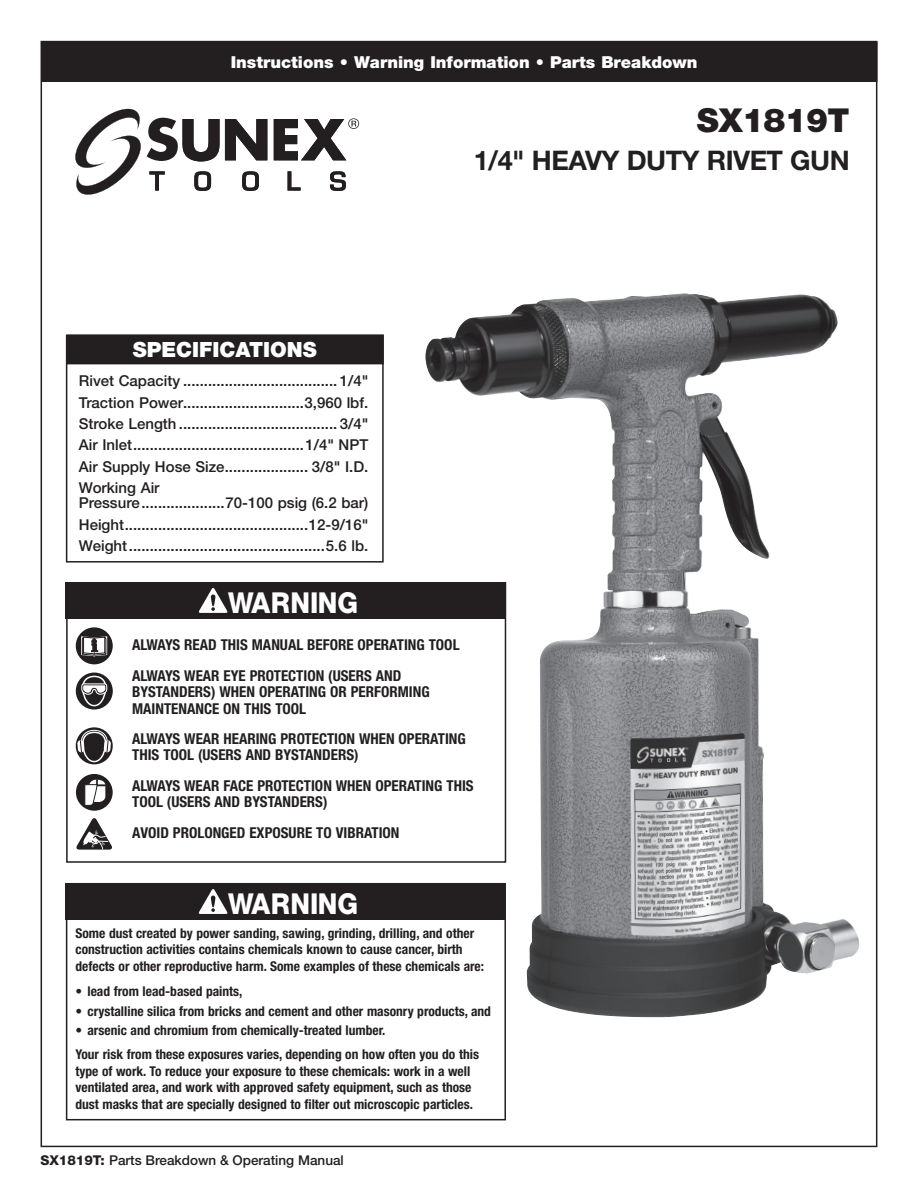
<style>
.page{position:relative;width:918px;height:1188px;background:#fff}
.page>*{position:absolute;margin:0;border:0;box-sizing:border-box;transform-origin:0 0}
.t1{font:900 33px "Helvetica Neue LT Std";letter-spacing:-.02em;color:#231f20}
.t2{font:800 28.8px "Helvetica Neue LT Std";color:#fff;scale:.92 1}
.t3{font:700 27px "Helvetica Neue LT Std";letter-spacing:-.02em;color:#231f20}
.t4{font:900 21px "Helvetica Neue LT Std";color:#fff}
.t5{font:900 16.5px "Helvetica Neue LT Std";color:#fff}
.t6{font:500 15px/21.5px "Helvetica Neue LT Std";color:#231f20;text-align:justify}
.t7{font:700 condensed 15px/16.5px "Helvetica Neue LT Std";color:#231f20}
.t8{font:700 condensed 13.5px/16.5px "Helvetica Neue LT Std";color:#231f20}
.t9{font:500 13.5px "Helvetica Neue LT Std";color:#231f20}
.s1{font-weight:800}
</style>
<div class="page">
<div style="left:42px;top:42px;width:835px;height:39px;background:#231f20"></div>
<div style="left:41px;top:41px;width:836px;height:41px;border:2px solid #231f20"></div>
<svg style="left:330px;top:171px;width:16px;height:20px"></svg>
<svg style="left:149px;top:171px;width:16px;height:20px"></svg>
<svg style="left:194px;top:171px;width:17px;height:20px"></svg>
<svg style="left:242px;top:171px;width:17px;height:20px"></svg>
<svg style="left:288px;top:171px;width:13px;height:20px"></svg>
<svg style="left:147px;top:118px;width:120px;height:43px"></svg>
<svg style="left:274px;top:118px;width:85px;height:42px"></svg>
<svg style="left:75px;top:109px;width:66px;height:86px"></svg>
<div style="left:66px;top:335px;width:318px;height:228px;border:2px solid #231f20"></div>
<div style="left:67px;top:335px;width:316px;height:29px;background:#231f20"></div>
<div style="left:66px;top:883px;width:440px;height:237px;border:2px solid #231f20"></div>
<div style="left:66px;top:883px;width:439px;height:37px;background:#231f20"></div>
<svg style="left:198px;top:889px;width:30px;height:25px"></svg>
<div style="left:66px;top:582px;width:439px;height:37px;background:#231f20"></div>
<svg style="left:198px;top:588px;width:30px;height:25px"></svg>
<div style="left:66px;top:582px;width:440px;height:281px;border:2px solid #231f20"></div>
<svg style="left:76px;top:727px;width:37px;height:37px"></svg>
<svg style="left:77px;top:730px;width:34px;height:33px"></svg>
<svg style="left:76px;top:818px;width:36px;height:32px"></svg>
<div style="left:76px;top:673px;width:37px;height:37px;background:#231f20;border-radius:50%"></div>
<svg style="left:80px;top:675px;width:28px;height:32px"></svg>
<div style="left:76px;top:627px;width:37px;height:37px;background:#231f20;border-radius:50%"></div>
<svg style="left:81px;top:636px;width:26px;height:20px"></svg>
<div style="left:76px;top:774px;width:37px;height:37px;background:#231f20;border-radius:50%"></div>
<svg style="left:84px;top:779px;width:22px;height:27px"></svg>
<img style="left:425px;top:293px;width:434px;height:726px">
<p class="t5" style="left:231px;top:52px;width:468px">Instructions • Warning Information • Parts Break down</p>
<h3 class="t4" style="left:133px;top:337px;width:186px">SPECIFICATIONS</h3>
<p class="t6" style="left:79px;top:370px;width:291px">Rivet Capacity ..................................... 1/4" Traction Power.............................3,960 lbf.<br>Stroke Length ...................................... 3/4" Air Inlet.........................................1/4" NPT Air Supply Hose Size.................... 3/8" I.D.<br>Working Air</p>
<p class="t6" style="left:79px;top:492px;width:291px">Pressure....................70-100 psig (6.2 bar)<br>Height............................................12-9/16" Weight...............................................5.6 lb.</p>
<h1 class="t1" style="left:697px;top:101px;width:154px">SX1819T</h1>
<h3 class="t3" style="left:474px;top:144px;width:377px">1/4" HEAVY DUTY RIVET GUN</h3>
<h2 class="t2" style="left:228px;top:586px;width:143px">WARNING</h2>
<p class="t7" style="left:132px;top:630px;width:329px;line-height:30.3px">ALWAYS READ THIS MANUAL BEFORE OPERATING TOOL<br>ALWAYS WEAR EYE PROTECTION (USERS AND</p>
<p class="t7" style="left:132px;top:683px;width:299px">BYSTANDERS) WHEN OPERATING OR PERFORMING<br>MAINTENANCE ON THIS TOOL</p>
<p class="t7" style="left:132px;top:730px;width:335px">ALWAYS WEAR HEARING PROTECTION WHEN OPERATING<br>THIS TOOL (USERS AND BYSTANDERS)</p>
<p class="t7" style="left:132px;top:777px;width:343px">ALWAYS WEAR FACE PROTECTION WHEN OPERATING THIS<br>TOOL (USERS AND BYSTANDERS)</p>
<p class="t7" style="left:132px;top:824px;width:269px">AVOID PROLONGED EXPOSURE TO VIBRATION</p>
<h2 class="t2" style="left:228px;top:887px;width:143px">WARNING</h2>
<p class="t8" style="left:75px;top:925px;width:410px">Some dust created by power sanding, sawing, grinding, drilling, and other construction activities contains chemicals known to cause cancer, birth defects or other reproductive harm. Some examples of these chemicals are:</p>
<p class="t8" style="left:75px;top:983px;width:169px">• lead from lead-based paints,</p>
<p class="t8" style="left:75px;top:1003px;width:417px">• crystalline silica from bricks and cement and other masonry products, and</p>
<p class="t8" style="left:75px;top:1018px;width:405px;line-height:24px">• arsenic and chromium from chemically-treated lumber.<br>Your risk from these exposures varies, depending on how often you do this</p>
<p class="t8" style="left:75px;top:1063px;width:399px">type of work. To reduce your exposure to these chemicals: work in a well ventilated area, and work with approved safety equipment, such as those dust masks that are specially designed to filter out microscopic particles.</p>
<p class="t9" style="left:40px;top:1152px;width:305px"><span class="s1">SX1819T:</span> Parts Breakdown &amp; Operating Manual</p>
</div>
